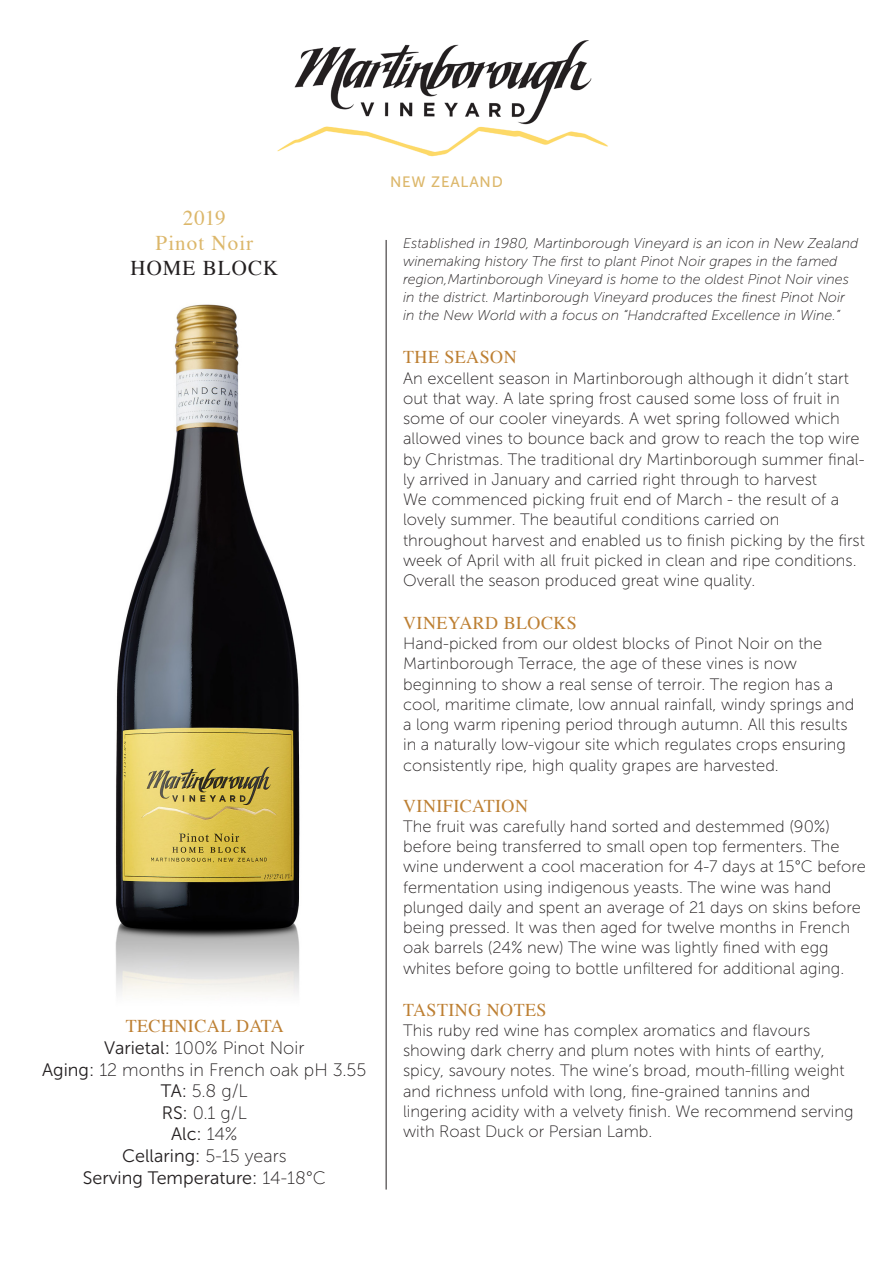
<style>
.page{position:relative;width:893px;height:1263px;background:#fff}
.page>*{position:absolute;margin:0;border:0;box-sizing:border-box;transform-origin:0 0}
.t1{font:21px/25.2px "Times";letter-spacing:.05em;color:#dcb76a;text-align:center}
.t2{font:21px "Times";letter-spacing:.05em;color:#231f20}
.t3{font:18px "Museo Sans 100";color:#231f20}
.t4{font:18px "Times";letter-spacing:.025em;color:#bd7f32}
.t5{font:18px "Museo Sans 300";color:#231f20}
.t6{font:16.5px/20.2px "Museo Sans 100";color:#231f20}
.t7{font:15px "Museo Sans 500";letter-spacing:.05em;color:#dcb76a}
.t8{font:italic 14.25px "Museo Sans 100";color:#231f20}
.s1{font-family:"Museo Sans 300"}
.s2{font-family:"Museo Sans 100"}
</style>
<div class="page">
<img style="left:277px;top:40px;width:331px;height:117px">
<hr style="left:386px;top:240px;width:1px;height:949px;background:#231f20">
<img style="left:115px;top:304px;width:185px;height:691px">
<p class="t1" style="left:156px;top:203px;width:99px">2019<br>Pinot Noir</p>
<p class="t2" style="left:131px;top:248px;width:149px">HOME BLOCK</p>
<p class="t4" style="left:126px;top:1009px;width:160px">TECHNICAL DATA</p>
<p class="t3" style="left:104px;top:1038px;width:202px"><span class="s1">Varietal:</span> 100% Pinot Noir</p>
<p class="t3" style="left:42px;top:1060px;width:326px"><span class="s1">Aging:</span> 12 months in French oak pH 3.55</p>
<p class="t3" style="left:161px;top:1081px;width:88px"><span class="s1">TA:</span> 5.8 g/L</p>
<p class="t3" style="left:162px;top:1103px;width:87px"><span class="s1">RS:</span> 0.1 g/L</p>
<p class="t5" style="left:171px;top:1124px;width:68px">Alc: <span class="s2">14%</span></p>
<p class="t5" style="left:122px;top:1146px;width:166px">Cellaring: <span class="s2">5-15 years</span></p>
<p class="t5" style="left:83px;top:1168px;width:245px">Serving Temperature: <span class="s2">14-18°C</span></p>
<p class="t7" style="left:390px;top:173px;width:114px">NEW ZEALAND</p>
<p class="t8" style="left:403px;top:236px;width:457px">Established in 1980, Martinborough Vineyard is an icon in New Zealand</p>
<p class="t8" style="left:403px;top:254px;width:436px">winemaking history The first to plant Pinot Noir grapes in the famed</p>
<p class="t8" style="left:403px;top:272px;width:447px">region,Martinborough Vineyard is home to the oldest Pinot Noir vines</p>
<p class="t8" style="left:403px;top:290px;width:444px">in the district. Martinborough Vineyard produces the finest Pinot Noir</p>
<p class="t8" style="left:403px;top:308px;width:439px">in the New World with a focus on “Handcrafted Excellence in Wine.”</p>
<p class="t4" style="left:403px;top:341px;width:115px">THE SEASON</p>
<p class="t6" style="left:403px;top:368px;width:463px">An excellent season in Martinborough although it didn’t start out that way. A late spring frost caused some loss of fruit in some of our cooler vineyards. A wet spring followed which allowed vines to bounce back and grow to reach the top wire by Christmas. The traditional dry Martinborough summer final&shy;ly arrived in January and carried right through to harvest</p>
<p class="t6" style="left:403px;top:490px;width:438px">We commenced picking fruit end of March - the result of a lovely summer. The beautiful conditions carried on</p>
<p class="t6" style="left:403px;top:530px;width:463px">throughout harvest and enabled us to finish picking by the first week of April with all fruit picked in clean and ripe conditions.<br>Overall the season produced great wine quality.</p>
<p class="t4" style="left:403px;top:606px;width:175px">VINEYARD BLOCKS</p>
<p class="t6" style="left:403px;top:633px;width:453px">Hand-picked from our oldest blocks of Pinot Noir on the Martinborough Terrace, the age of these vines is now beginning to show a real sense of terroir. The region has a cool, maritime climate, low annual rainfall, windy springs and a long warm ripening period through autumn. All this results in a naturally low-vigour site which regulates crops ensuring consistently ripe, high quality grapes are harvested.</p>
<p class="t4" style="left:403px;top:789px;width:126px">VINIFICATION</p>
<p class="t6" style="left:403px;top:816px;width:464px">The fruit was carefully hand sorted and destemmed (90%) before being transferred to small open top fermenters. The wine underwent a cool maceration for 4-7 days at 15°C before fermentation using indigenous yeasts. The wine was hand plunged daily and spent an average of 21 days on skins before being pressed. It was then aged for twelve months in French oak barrels (24% new) The wine was lightly fined with egg whites before going to bottle unfiltered for additional aging.</p>
<p class="t4" style="left:403px;top:993px;width:145px">TASTING NOTES</p>
<p class="t6" style="left:403px;top:1020px;width:409px">This ruby red wine has complex aromatics and flavours</p>
<p class="t6" style="left:403px;top:1040px;width:443px">showing dark cherry and plum notes with hints of earthy, spicy, savoury notes. The wine’s broad, mouth-filling weight and richness unfold with long, fine-grained tannins and</p>
<p class="t6" style="left:403px;top:1101px;width:452px">lingering acidity with a velvety finish. We recommend serving with Roast Duck or Persian Lamb.</p>
</div>
